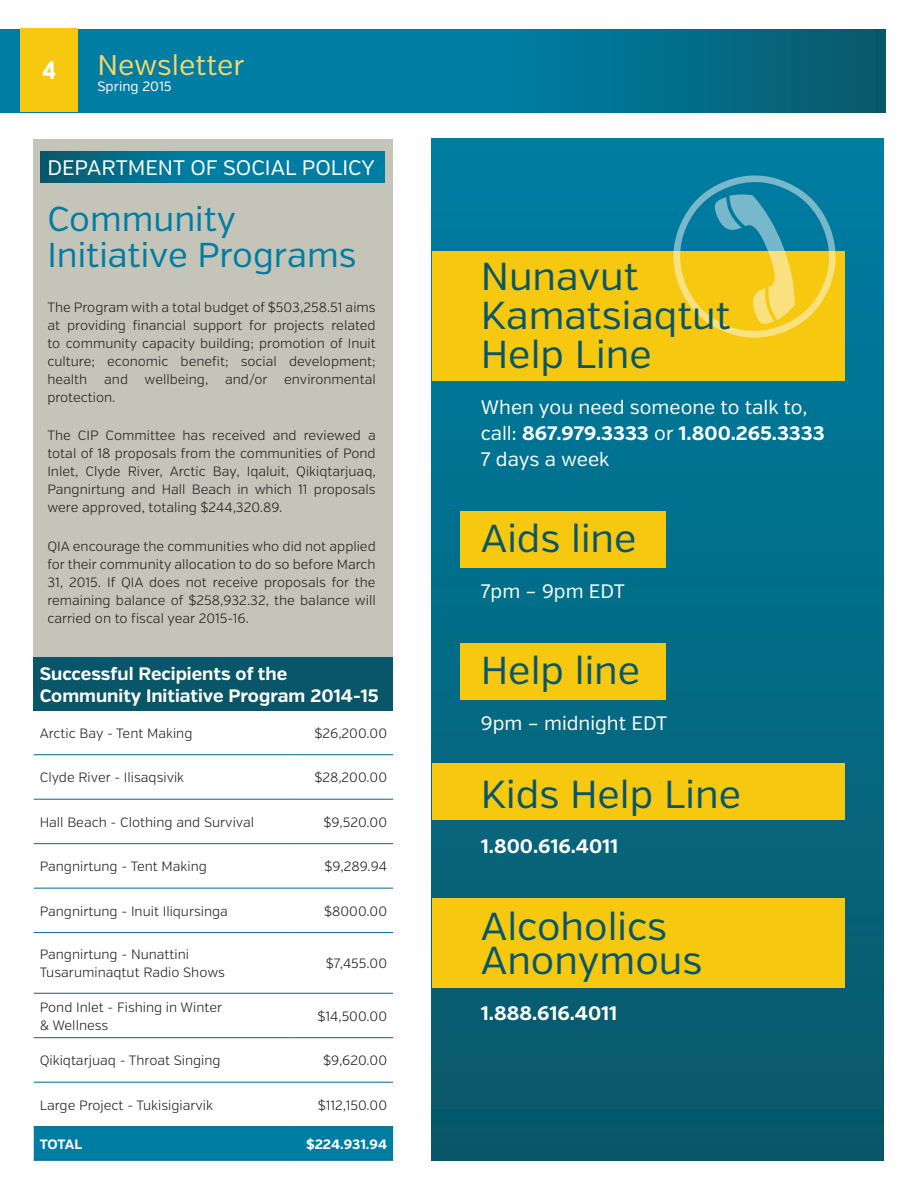
<style>
.page{position:relative;width:918px;height:1188px;background:#fff}
.page>*{position:absolute;margin:0;border:0;box-sizing:border-box;transform-origin:0 0}
.Text{font:39px/39px "Verb";color:#095668}
.Header_1{font:34.5px/36px "Verb";color:#007da2}
.t1{font:28.5px "Verb";letter-spacing:-.005em;color:#f8d568}
.t2{font:700 24px "Century Gothic";color:#fff}
.Header_1-2{font:21px "Verb";color:#fff}
.Text-2{font:19.5px/26px "Verb";color:#fff}
.Text-3{font:700 19.5px "Verb";color:#fff}
.Title_Index{font:700 18px/21.6px "Verb";color:#fff}
.Text-4{font:300 13.5px/18px "Verb";color:#231f20;text-align:justify}
.Text-5{font:700 13.5px "Verb";letter-spacing:-.005em;color:#fff}
.t3{font:13.5px "Verb";color:#fff}
.s1{font-weight:700}
</style>
<div class="page">
<svg style="left:0;top:29px;width:886px;height:83px;background:#017595"></svg>
<div style="left:20px;top:28px;width:58px;height:84px;background:#f6c810"></div>
<div style="left:34px;top:139px;width:359px;height:521px;background:#c5c4b9"></div>
<div style="left:34px;top:657px;width:359px;height:53px;background:#095668"></div>
<div style="left:34px;top:1127px;width:359px;height:33px;background:#007da2"></div>
<hr style="left:34px;top:754px;width:262px;height:1px;background:#00658e">
<hr style="left:296px;top:754px;width:97px;height:1px;background:#00658e">
<hr style="left:34px;top:799px;width:262px;height:1px;background:#00658e">
<hr style="left:296px;top:799px;width:97px;height:1px;background:#00658e">
<hr style="left:34px;top:843px;width:262px;height:1px;background:#00658e">
<hr style="left:296px;top:843px;width:97px;height:1px;background:#00658e">
<hr style="left:34px;top:888px;width:262px;height:1px;background:#00658e">
<hr style="left:296px;top:888px;width:97px;height:1px;background:#00658e">
<hr style="left:34px;top:932px;width:262px;height:1px;background:#00658e">
<hr style="left:296px;top:932px;width:97px;height:1px;background:#00658e">
<hr style="left:34px;top:993px;width:262px;height:1px;background:#00658e">
<hr style="left:296px;top:993px;width:97px;height:1px;background:#00658e">
<hr style="left:34px;top:1037px;width:262px;height:1px;background:#00658e">
<hr style="left:296px;top:1037px;width:97px;height:1px;background:#00658e">
<hr style="left:34px;top:1082px;width:262px;height:1px;background:#00658e">
<hr style="left:296px;top:1082px;width:97px;height:1px;background:#00658e">
<hr style="left:34px;top:1126px;width:262px;height:1px;background:#00658e">
<hr style="left:296px;top:1126px;width:97px;height:1px;background:#00658e">
<hr style="left:34px;top:1160px;width:262px;height:1px;background:#00658e">
<hr style="left:296px;top:1160px;width:97px;height:1px;background:#00658e">
<svg style="left:40px;top:151px;width:344px;height:31px;background:#017595"></svg>
<div style="left:432px;top:138px;width:452px;height:1023px;background:linear-gradient(to bottom,#007ea4,#0d5966)"></div>
<div style="left:432px;top:252px;width:412px;height:129px;background:#f6c810"></div>
<div style="left:460px;top:511px;width:206px;height:56px;background:#f6c810"></div>
<div style="left:460px;top:643px;width:206px;height:57px;background:#f6c810"></div>
<div style="left:432px;top:764px;width:412px;height:56px;background:#f6c810"></div>
<div style="left:432px;top:898px;width:412px;height:90px;background:#f6c810"></div>
<svg style="left:649px;top:150px;width:210px;height:211px"></svg>
<h3 class="t2" style="left:42px;top:56px;width:15px">4</h3>
<h3 class="t1" style="left:98px;top:48px;width:148px">Newsletter</h3>
<p class="t3" style="left:98px;top:79px;width:76px">Spring 2015</p>
<p class="Header_1-2" style="left:47px;top:155px;width:329px">DEPARTMENT OF SOCIAL POLICY</p>
<p class="Header_1" style="left:47px;top:202px;width:310px">Community<br>Initiative Programs</p>
<p class="Text-4" style="left:47px;top:299px;width:330px">The Program with a total budget of $503,258.51 aims at providing financial support for projects related to community capacity building; promotion of Inuit culture; economic benefit; social development; health and wellbeing, and/or environmental protection.</p>
<p class="Text-4" style="left:47px;top:427px;width:330px">The CIP Committee has received and reviewed a total of 18 proposals from the communities of Pond Inlet, Clyde River, Arctic Bay, Iqaluit, Qikiqtarjuaq, Pangnirtung and Hall Beach in which 11 proposals were approved, totaling $244,320.89.</p>
<p class="Text-4" style="left:47px;top:537px;width:330px">QIA encourage the communities who did not applied for their community allocation to do so before March 31, 2015. If QIA does not receive proposals for the remaining balance of $258,932.32, the balance will carried on to fiscal year 2015-16.</p>
<p class="Title_Index" style="left:40px;top:663px;width:340px">Successful Recipients of the<br>Community Initiative Program 2014-15</p>
<p class="Text-4" style="left:40px;top:724px;width:154px">Arctic Bay - Tent Making</p>
<p class="Text-4" style="left:314px;top:724px;width:74px">$26,200.00</p>
<p class="Text-4" style="left:40px;top:769px;width:146px">Clyde River - Ilisaqsivik</p>
<p class="Text-4" style="left:314px;top:769px;width:74px">$28,200.00</p>
<p class="Text-4" style="left:40px;top:813px;width:216px">Hall Beach - Clothing and Survival</p>
<p class="Text-4" style="left:324px;top:813px;width:65px">$9,520.00</p>
<p class="Text-4" style="left:40px;top:858px;width:169px">Pangnirtung - Tent Making</p>
<p class="Text-4" style="left:325px;top:858px;width:64px">$9,289.94</p>
<p class="Text-4" style="left:40px;top:902px;width:190px">Pangnirtung - Inuit Iliqursinga</p>
<p class="Text-4" style="left:324px;top:902px;width:64px">$8000.00</p>
<p class="Text-4" style="left:40px;top:946px;width:187px">Pangnirtung - Nunattini<br>Tusaruminaqtut Radio Shows</p>
<p class="Text-4" style="left:326px;top:955px;width:63px">$7,455.00</p>
<p class="Text-4" style="left:40px;top:998px;width:184px">Pond Inlet - Fishing in Winter &amp; Wellness</p>
<p class="Text-4" style="left:317px;top:1007px;width:71px">$14,500.00</p>
<p class="Text-4" style="left:40px;top:1052px;width:182px">Qikiqtarjuaq - Throat Singing</p>
<p class="Text-4" style="left:323px;top:1052px;width:65px">$9,620.00</p>
<p class="Text-4" style="left:40px;top:1096px;width:175px">Large Project - Tukisigiarvik</p>
<p class="Text-4" style="left:318px;top:1096px;width:71px">$112,150.00</p>
<p class="Text-5" style="left:40px;top:1136px;width:44px">TOTAL</p>
<p class="Text-5" style="left:306px;top:1136px;width:83px">$224.931.94</p>
<p class="Text" style="left:481px;top:258px;width:251px">Nunavut<br>Kamatsiaqtut<br>Help Line</p>
<p class="Text-2" style="left:481px;top:394px;width:345px">When you need someone to talk to, call: <span class="s1">867.979.3333</span> or <span class="s1">1.800.265.3333<br></span>7 days a week</p>
<p class="Text" style="left:481px;top:520px;width:157px">Aids line</p>
<p class="Text-2" style="left:481px;top:578px;width:146px">7pm – 9pm EDT</p>
<p class="Text" style="left:481px;top:652px;width:161px">Help line</p>
<p class="Text-2" style="left:481px;top:710px;width:188px">9pm – midnight EDT</p>
<p class="Text" style="left:481px;top:775px;width:262px">Kids Help Line</p>
<p class="Text-3" style="left:481px;top:834px;width:139px">1.800.616.4011</p>
<p class="Text" style="left:481px;top:909px;width:223px;line-height:34.7px">Alcoholics<br>Anonymous</p>
<p class="Text-3" style="left:481px;top:1001px;width:138px">1.888.616.4011</p>
</div>
